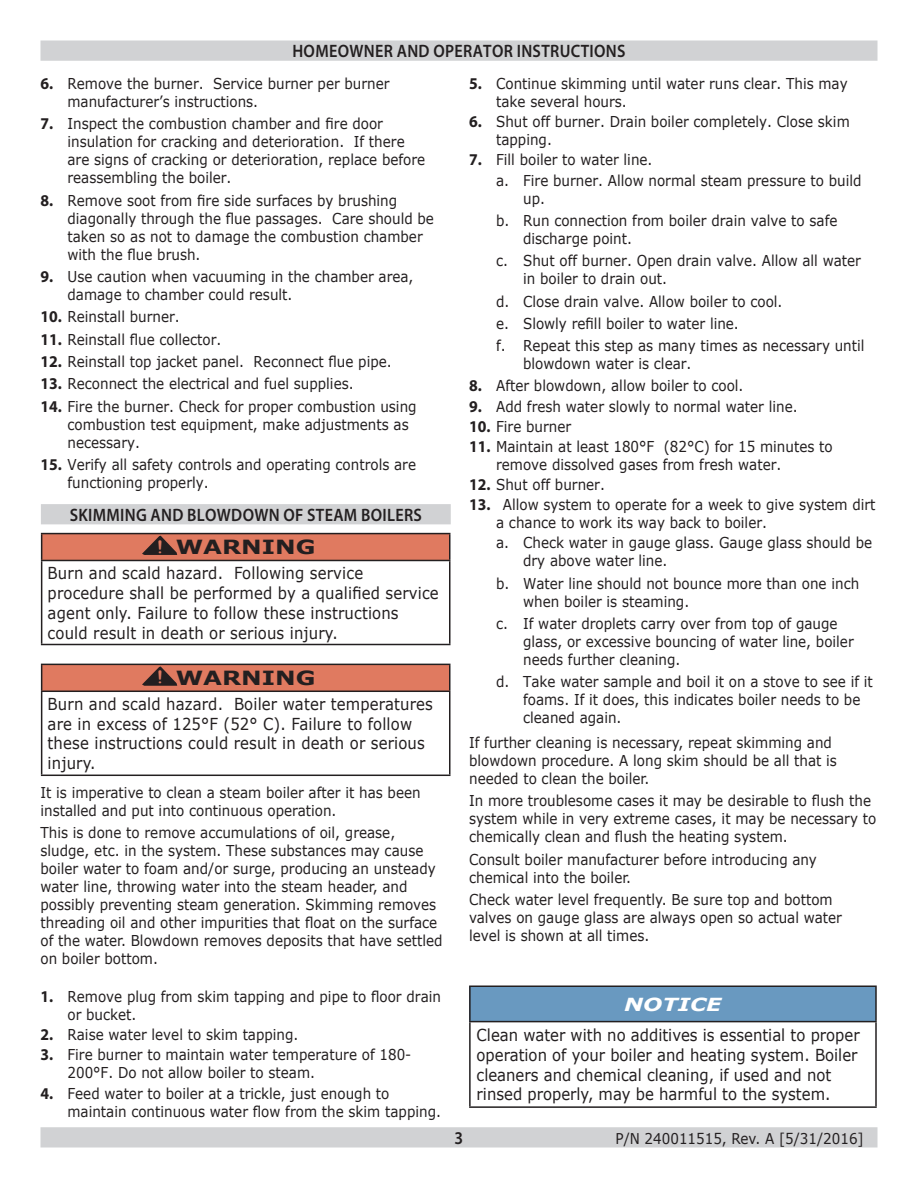
<style>
.page{position:relative;width:918px;height:1188px;background:#fff}
.page>*{position:absolute;margin:0;border:0;box-sizing:border-box;transform-origin:0 0}
.Body_text{font:700 21px "Courier New";color:#e07a60;scale:.9 1}
.t1{font:700 19.5px "Verdana";color:#231f20;scale:1.25 1}
.t2{font:600 18px "Myriad Pro";letter-spacing:.02em;color:#231f20;scale:.9 1}
.t3{font:italic 700 18px "Verdana";color:#fff;scale:1.25 1}
.t4{font:16.5px/19.8px "Verdana";letter-spacing:.01em;color:#231f20;scale:.9 1}
.t5{font:15px/18px "Verdana";color:#231f20;scale:.9 1}
.t6{font:14.85px "Verdana";color:#231f20;scale:.91 1}
.s1{font-family:"Myriad Pro";font-weight:700;font-size:16.5px}
</style>
<div class="page">
<div style="left:41px;top:1128px;width:836px;height:19px;background:#d1d2d4"></div>
<div style="left:40px;top:1127px;width:838px;height:21px;border:2px solid #d1d2d4"></div>
<div style="left:41px;top:41px;width:836px;height:19px;background:#d1d2d4"></div>
<div style="left:40px;top:40px;width:838px;height:21px;border:2px solid #d1d2d4"></div>
<div style="left:42px;top:534px;width:408px;height:26px;background:#e07a60"></div>
<hr style="left:41px;top:533px;width:410px;height:1px;background:#231f20">
<svg style="left:41px;top:534px;width:1px;height:26px"></svg>
<hr style="left:449px;top:534px;width:2px;height:26px;background:#231f20">
<hr style="left:41px;top:560px;width:410px;height:1px;background:#231f20">
<hr style="left:41px;top:561px;width:1px;height:83px;background:#231f20">
<hr style="left:449px;top:561px;width:2px;height:83px;background:#231f20">
<hr style="left:41px;top:644px;width:410px;height:1px;background:#231f20">
<svg style="left:140px;top:534px;width:38px;height:26px"></svg>
<div style="left:42px;top:664px;width:408px;height:27px;background:#e07a60"></div>
<hr style="left:41px;top:664px;width:410px;height:1px;background:#231f20">
<svg style="left:41px;top:665px;width:1px;height:26px"></svg>
<hr style="left:449px;top:665px;width:2px;height:26px;background:#231f20">
<hr style="left:41px;top:691px;width:410px;height:1px;background:#231f20">
<hr style="left:41px;top:692px;width:1px;height:83px;background:#231f20">
<hr style="left:449px;top:692px;width:2px;height:83px;background:#231f20">
<hr style="left:41px;top:775px;width:410px;height:1px;background:#231f20">
<svg style="left:140px;top:665px;width:38px;height:26px"></svg>
<div style="left:42px;top:505px;width:408px;height:19px;background:#d1d2d4"></div>
<div style="left:41px;top:504px;width:410px;height:20px;border:2px solid #d1d2d4"></div>
<div style="left:470px;top:986px;width:406px;height:36px;background:#6999c0"></div>
<hr style="left:469px;top:1106px;width:408px;height:2px;background:#231f20">
<hr style="left:469px;top:986px;width:408px;height:1px;background:#231f20">
<hr style="left:469px;top:987px;width:2px;height:34px;background:#231f20">
<hr style="left:875px;top:987px;width:2px;height:34px;background:#231f20">
<hr style="left:469px;top:1021px;width:408px;height:1px;background:#231f20">
<hr style="left:469px;top:1022px;width:2px;height:84px;background:#231f20">
<hr style="left:875px;top:1022px;width:2px;height:84px;background:#231f20">
<p class="t2" style="left:292px;top:40px;width:372px">HOMEOWNER AND OPERATOR INSTRUCTIONS</p>
<p class="t5" style="left:68px;top:74px;width:359px;text-indent:-27px"><span class="s1">6.</span> Remove the burner. Service burner per burner manufacturer’s instructions.</p>
<p class="t5" style="left:68px;top:115px;width:399px;text-indent:-27px"><span class="s1">7.</span> Inspect the combustion chamber and fire door insulation for cracking and deterioration. If there are signs of cracking or deterioration, replace before reassembling the boiler.</p>
<p class="t5" style="left:68px;top:191px;width:409px;text-indent:-27px"><span class="s1">8.</span> Remove soot from fire side surfaces by brushing diagonally through the flue passages. Care should be taken so as not to damage the combustion chamber with the flue brush.</p>
<p class="t5" style="left:68px;top:267px;width:386px;text-indent:-27px"><span class="s1">9.</span> Use caution when vacuuming in the chamber area, damage to chamber could result.</p>
<p class="t5" style="left:40px;top:308px;width:156px"><span class="s1">10.</span> Reinstall burner.</p>
<p class="t5" style="left:40px;top:330px;width:203px"><span class="s1">11.</span> Reinstall flue collector.</p>
<p class="t5" style="left:40px;top:352px;width:392px"><span class="s1">12.</span> Reinstall top jacket panel. Reconnect flue pipe.</p>
<p class="t5" style="left:40px;top:375px;width:349px"><span class="s1">13.</span> Reconnect the electrical and fuel supplies.</p>
<p class="t5" style="left:68px;top:397px;width:389px;text-indent:-27px"><span class="s1">14.</span> Fire the burner. Check for proper combustion using combustion test equipment, make adjustments as necessary.</p>
<p class="t5" style="left:68px;top:455px;width:389px;text-indent:-27px"><span class="s1">15.</span> Verify all safety controls and operating controls are functioning properly.</p>
<p class="t5" style="left:496px;top:74px;width:392px;text-indent:-27px"><span class="s1">5.</span> Continue skimming until water runs clear. This may take several hours.</p>
<p class="t5" style="left:496px;top:113px;width:394px;text-indent:-27px"><span class="s1">6.</span> Shut off burner. Drain boiler completely. Close skim tapping.</p>
<p class="t5" style="left:469px;top:151px;width:205px"><span class="s1">7.</span> Fill boiler to water line.</p>
<p class="t5" style="left:523px;top:171px;width:378px;text-indent:-27px">a. Fire burner. Allow normal steam pressure to build up.</p>
<p class="t5" style="left:523px;top:211px;width:351px;text-indent:-27px">b. Run connection from boiler drain valve to safe discharge point.</p>
<p class="t5" style="left:523px;top:252px;width:377px;text-indent:-27px">c. Shut off burner. Open drain valve. Allow all water in boiler to drain out.</p>
<p class="t5" style="left:496px;top:292px;width:320px">d. Close drain valve. Allow boiler to cool.</p>
<p class="t5" style="left:496px;top:314px;width:271px">e. Slowly refill boiler to water line.</p>
<p class="t5" style="left:523px;top:337px;width:381px;text-indent:-27px">f. Repeat this step as many times as necessary until blowdown water is clear.</p>
<p class="t5" style="left:469px;top:377px;width:306px"><span class="s1">8.</span> After blowdown, allow boiler to cool.</p>
<p class="t5" style="left:469px;top:397px;width:367px"><span class="s1">9.</span> Add fresh water slowly to normal water line.</p>
<p class="t5" style="left:469px;top:417px;width:115px"><span class="s1">10.</span> Fire burner</p>
<p class="t5" style="left:496px;top:437px;width:375px;text-indent:-27px"><span class="s1">11.</span> Maintain at least 180°F (82°C) for 15 minutes to remove dissolved gases from fresh water.</p>
<p class="t5" style="left:469px;top:476px;width:152px"><span class="s1">12.</span> Shut off burner.</p>
<p class="t5" style="left:496px;top:496px;width:423px;text-indent:-27px"><span class="s1">13.</span> Allow system to operate for a week to give system dirt a chance to work its way back to boiler.</p>
<p class="t5" style="left:523px;top:534px;width:389px;text-indent:-27px">a. Check water in gauge glass. Gauge glass should be dry above water line.</p>
<p class="t5" style="left:523px;top:574px;width:375px;text-indent:-27px">b. Water line should not bounce more than one inch when boiler is steaming.</p>
<p class="t5" style="left:523px;top:614px;width:369px;text-indent:-27px">c. If water droplets carry over from top of gauge glass, or excessive bouncing of water line, boiler needs further cleaning.</p>
<p class="t5" style="left:523px;top:673px;width:390px;text-indent:-27px">d. Take water sample and boil it on a stove to see if it foams. If it does, this indicates boiler needs to be cleaned again.</p>
<p class="t5" style="left:469px;top:733px;width:410px">If further cleaning is necessary, repeat skimming and blowdown procedure. A long skim should be all that is needed to clean the boiler.</p>
<p class="t5" style="left:469px;top:792px;width:454px">In more troublesome cases it may be desirable to flush the system while in very extreme cases, it may be necessary to chemically clean and flush the heating system.</p>
<p class="t5" style="left:469px;top:850px;width:388px">Consult boiler manufacturer before introducing any chemical into the boiler.</p>
<p class="t5" style="left:469px;top:890px;width:416px">Check water level frequently. Be sure top and bottom valves on gauge glass are always open so actual water level is shown at all times.</p>
<p class="t2" style="left:70px;top:504px;width:393px">SKIMMING AND BLOWDOWN OF STEAM BOILERS</p>
<p class="Body_text" style="left:154px;top:533px;width:14px">!</p>
<p class="t1" style="left:176px;top:534px;width:113px">WARNING</p>
<p class="t4" style="left:48px;top:563px;width:436px">Burn and scald hazard. Following service procedure shall be performed by a qualified service agent only. Failure to follow these instructions could result in death or serious injury.</p>
<p class="Body_text" style="left:154px;top:664px;width:14px">!</p>
<p class="t1" style="left:176px;top:664px;width:113px">WARNING</p>
<p class="t4" style="left:48px;top:694px;width:430px">Burn and scald hazard. Boiler water temperatures are in excess of 125°F (52° C). Failure to follow these instructions could result in death or serious injury.</p>
<p class="t5" style="left:40px;top:783px;width:424px">It is imperative to clean a steam boiler after it has been installed and put into continuous operation.</p>
<p class="t5" style="left:40px;top:823px;width:448px">This is done to remove accumulations of oil, grease, sludge, etc. in the system. These substances may cause boiler water to foam and/or surge, producing an unsteady water line, throwing water into the steam header, and possibly preventing steam generation. Skimming removes threading oil and other impurities that float on the surface of the water. Blowdown removes deposits that have settled on boiler bottom.</p>
<p class="t5" style="left:68px;top:988px;width:417px;text-indent:-27px"><span class="s1">1.</span> Remove plug from skim tapping and pipe to floor drain or bucket.</p>
<p class="t5" style="left:40px;top:1026px;width:288px"><span class="s1">2.</span> Raise water level to skim tapping.</p>
<p class="t5" style="left:68px;top:1046px;width:384px;text-indent:-27px"><span class="s1">3.</span> Fire burner to maintain water temperature of 180-<br>200°F. Do not allow boiler to steam.</p>
<p class="t5" style="left:68px;top:1084px;width:417px;text-indent:-27px"><span class="s1">4.</span> Feed water to boiler at a trickle, just enough to maintain continuous water flow from the skim tapping.</p>
<p class="t3" style="left:624px;top:992px;width:79px">NOTICE</p>
<p class="t4" style="left:477px;top:1025px;width:427px">Clean water with no additives is essential to proper operation of your boiler and heating system. Boiler cleaners and chemical cleaning, if used and not rinsed properly, may be harmful to the system.</p>
<p class="t2" style="left:455px;top:1127px;width:11px">3</p>
<p class="t6" style="left:616px;top:1129px;width:274px">P/N 240011515, Rev. A [5/31/2016]</p>
</div>
